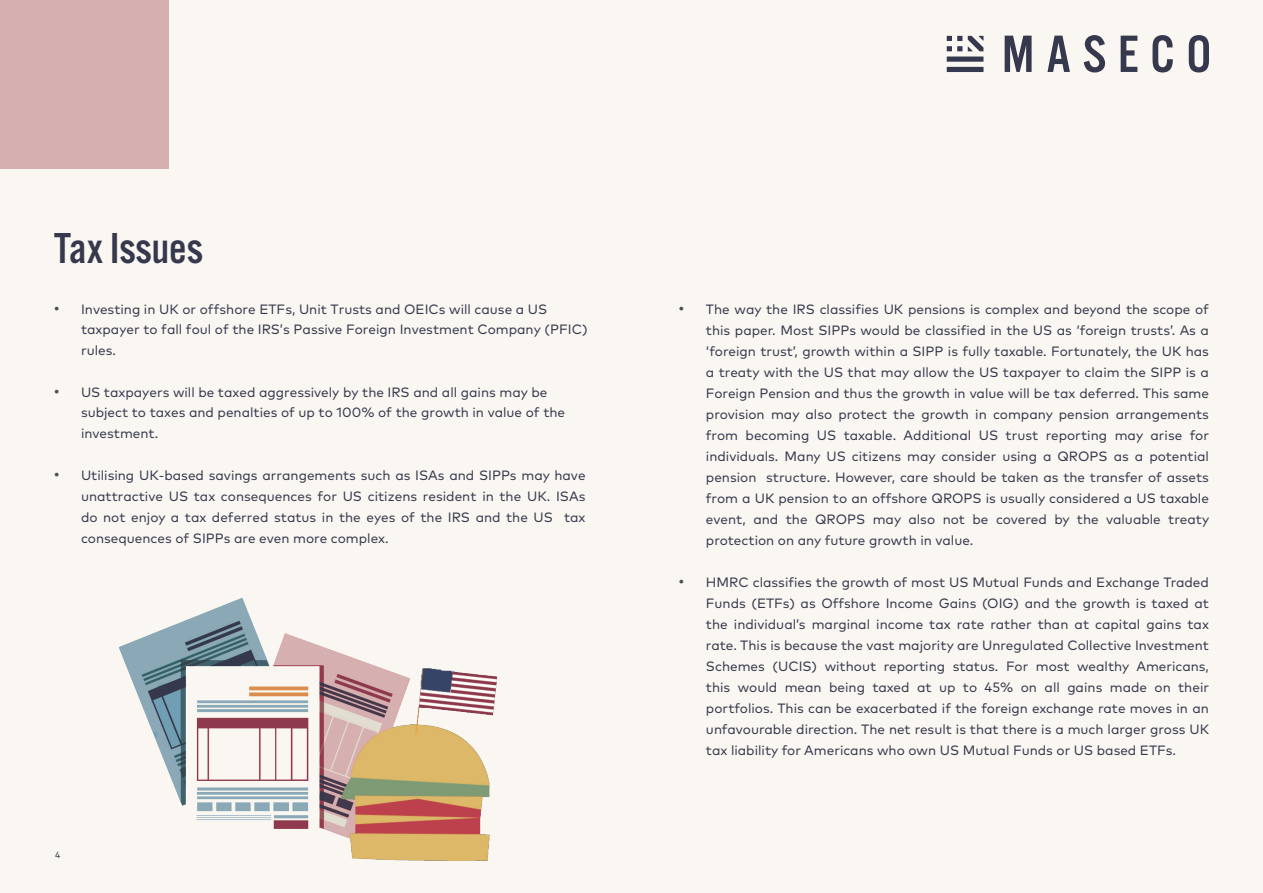
<style>
.page{position:relative;width:1263px;height:893px;background:#faf7f2}
.page>*{position:absolute;margin:0;border:0;box-sizing:border-box;transform-origin:0 0}
.t1{font:45px "Alternate Gothic Pro No 3";color:#36394d}
.t2{font:13.5px/21px "Mark Pro";color:#36394d;text-align:justify}
.t3{font:9px "Mark Pro";color:#36394d}
.s1{font-family:"Arial";font-size:15px;color:#4f4f4f}
</style>
<div class="page">
<hr style="left:1262px;top:0;width:1px;height:169px;background:#d6b0b0">
<svg style="left:947px;top:36px;width:15px;height:15px"></svg>
<svg style="left:968px;top:36px;width:15px;height:15px"></svg>
<div style="left:947px;top:57px;width:36px;height:5px;background:#36394d"></div>
<div style="left:947px;top:67px;width:36px;height:5px;background:#36394d"></div>
<svg style="left:1121px;top:36px;width:16px;height:36px"></svg>
<svg style="left:1152px;top:35px;width:21px;height:37px"></svg>
<svg style="left:1189px;top:35px;width:20px;height:37px"></svg>
<svg style="left:1047px;top:36px;width:23px;height:36px"></svg>
<svg style="left:1005px;top:36px;width:26px;height:36px"></svg>
<svg style="left:1084px;top:35px;width:21px;height:37px"></svg>
<div style="left:0;top:0;width:169px;height:169px;background:#d6b0b0"></div>
<img style="left:118px;top:597px;width:380px;height:264px">
<p class="t1" style="left:54px;top:226px;width:151px">Tax Issues</p>
<p class="t2" style="left:81px;top:297px;width:508px;line-height:20.5px;text-align:left;text-indent:-27px"><span class="s1">•</span> Investing in UK or offshore ETFs, Unit Trusts and OEICs will cause a US taxpayer to fall foul of the IRS’s Passive Foreign Investment Company (PFIC) rules.</p>
<p class="t2" style="left:81px;top:380px;width:486px;line-height:20.5px;text-align:left;text-indent:-27px"><span class="s1">•</span> US taxpayers will be taxed aggressively by the IRS and all gains may be subject to taxes and penalties of up to 100% of the growth in value of the investment.</p>
<p class="t2" style="left:81px;top:464px;width:506px;text-indent:-27px"><span class="s1">•</span> Utilising UK-based savings arrangements such as ISAs and SIPPs may have unattractive US tax consequences for US citizens resident in the UK. ISAs do not enjoy a tax deferred status in the eyes of the IRS and the US tax consequences of SIPPs are even more complex.</p>
<p class="t3" style="left:55px;top:848px;width:7px">4</p>
<p class="t2" style="left:706px;top:297px;width:505px;text-indent:-27px"><span class="s1">•</span> The way the IRS classifies UK pensions is complex and beyond the scope of this paper. Most SIPPs would be classified in the US as ‘foreign trusts’. As a ‘foreign trust’, growth within a SIPP is fully taxable. Fortunately, the UK has a treaty with the US that may allow the US taxpayer to claim the SIPP is a Foreign Pension and thus the growth in value will be tax deferred. This same provision may also protect the growth in company pension arrangements from becoming US taxable. Additional US trust reporting may arise for individuals. Many US citizens may consider using a QROPS as a potential pension structure. However, care should be taken as the transfer of assets from a UK pension to an offshore QROPS is usually considered a US taxable event, and the QROPS may also not be covered by the valuable treaty protection on any future growth in value.</p>
<p class="t2" style="left:706px;top:570px;width:505px;text-indent:-27px"><span class="s1">•</span> HMRC classifies the growth of most US Mutual Funds and Exchange Traded Funds (ETFs) as Offshore Income Gains (OIG) and the growth is taxed at the individual’s marginal income tax rate rather than at capital gains tax rate. This is because the vast majority are Unregulated Collective Investment Schemes (UCIS) without reporting status. For most wealthy Americans, this would mean being taxed at up to 45% on all gains made on their portfolios. This can be exacerbated if the foreign exchange rate moves in an unfavourable direction. The net result is that there is a much larger gross UK tax liability for Americans who own US Mutual Funds or US based ETFs.</p>
</div>
